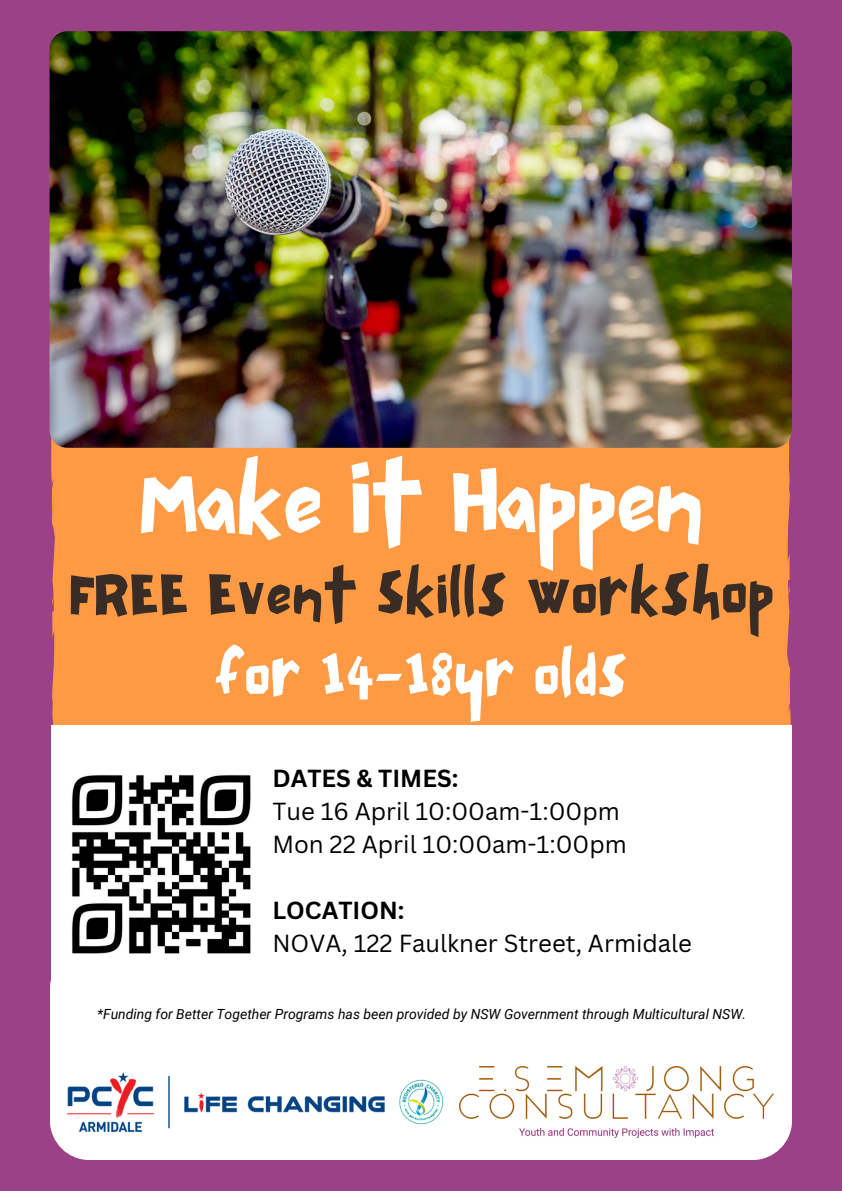
<style>
.page{position:relative;width:842px;height:1191px;background:#fff}
.page>*{position:absolute;margin:0;border:0;box-sizing:border-box;transform-origin:0 0}
.t1{font:97px "NF PAGKAKI Regular";letter-spacing:-.025em;color:#fff}
.t2{font:62px "NF PAGKAKI Regular";letter-spacing:-.005em;color:#382c25}
.t3{font:61px "NF PAGKAKI Regular";color:#fff}
.t4{font:24px/33px "Canva Sans";color:#000}
.t5{font:italic 14px "Roboto";color:#000}
.s1{font-weight:700}
</style>
<div class="page">
<div style="left:0;top:0;width:842px;height:1190px;background:#9a4285"></div>
<div style="left:50px;top:32px;width:742px;height:739px;background:#ff9a44"></div>
<div style="left:50px;top:949px;width:742px;height:210px;background:#fff;border-radius:40px"></div>
<div style="left:51px;top:725px;width:740px;height:381px;background:#fff"></div>
<img style="left:68px;top:1072px;width:374px;height:59px">
<img style="left:72px;top:775px;width:179px;height:179px">
<img style="left:459px;top:1066px;width:314px;height:71px">
<img style="left:50px;top:31px;width:741px;height:417px;border-radius:18px">
<h2 class="t1" style="left:138px;top:442px;width:567px">Make It Happen</h2>
<p class="t2" style="left:69px;top:555px;width:707px">FREE Event Skills Workshop</p>
<p class="t3" style="left:214px;top:637px;width:416px">for 14-18yr olds</p>
<p class="t4" style="left:272px;top:761px;width:356px"><span class="s1">DATES &amp; TIMES:<br></span>Tue 16 April 10:00am-1:00pm<br>Mon 22 April 10:00am-1:00pm</p>
<p class="t4" style="left:272px;top:893px;width:421px"><span class="s1">LOCATION:<br></span>NOVA, 122 Faulkner Street, Armidale</p>
<h2 class="t5" style="left:97px;top:1005px;width:650px">*Funding for Better Together Programs has been provided by NSW Government through Multicultural NSW.</h2>
</div>
